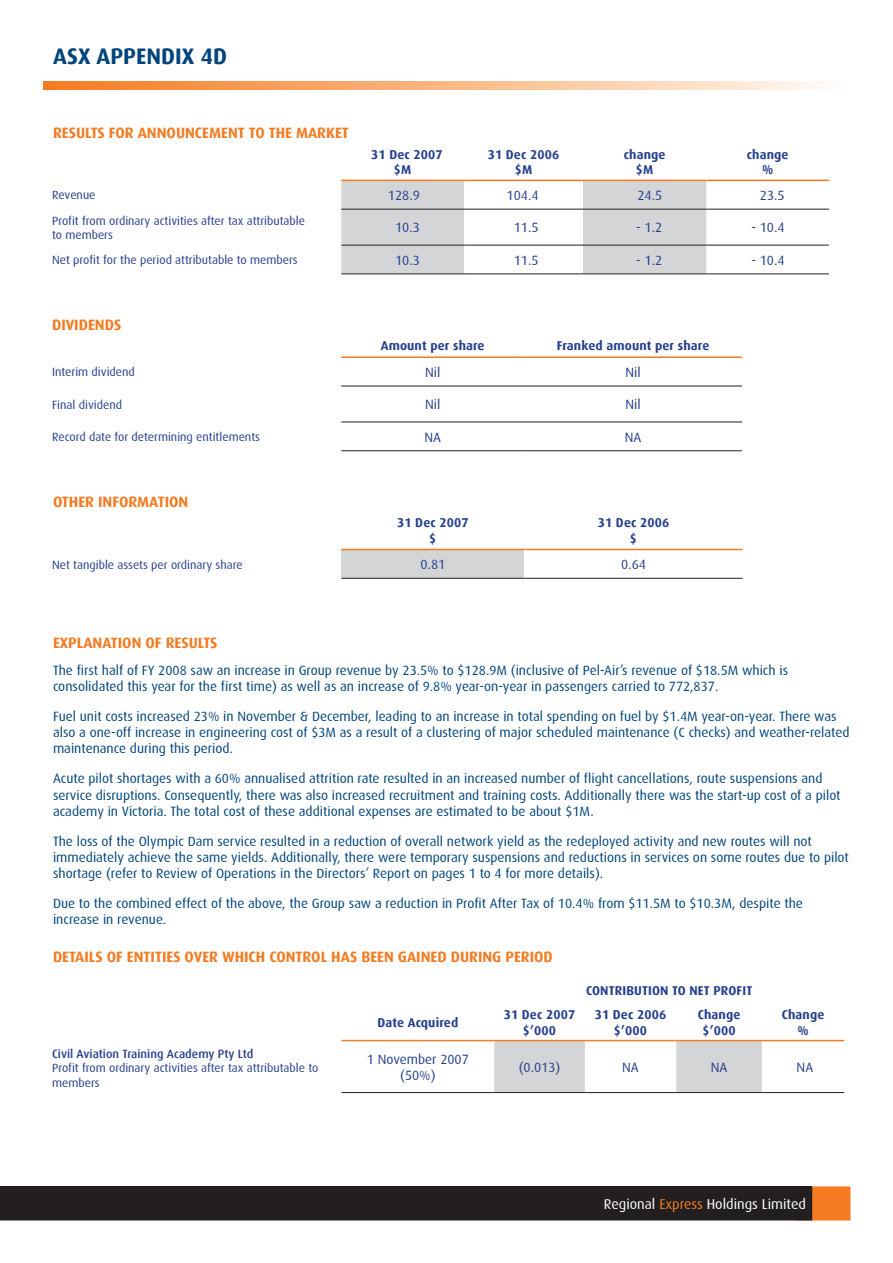
<style>
.page{position:relative;width:893px;height:1263px;background:#fff}
.page>*{position:absolute;margin:0;border:0;box-sizing:border-box;transform-origin:0 0}
.t1{font:700 22.5px "Dax";color:#00447b}
.t2{font:700 15px "Dax";color:#f47b21}
.t3{font:14.25px "Dax";color:#fff}
.t4{font:13.5px/16.2px "Dax";color:#00447b}
.t5{font:13.5px/16.2px "Dax";color:#253f8e;text-align:center}
.t6{font:700 12.75px/15.3px "Dax";letter-spacing:.01em;color:#253f8e;text-align:center}
.t7{font:12px/14.4px "Dax";color:#253f8e}
.t8{font:500 12px "Dax";color:#253f8e}
.s1{color:#f47b21}
</style>
<div class="page">
<div style="left:796px;top:1186px;width:54px;height:34px;background:#f47b21;border:1px solid #f47b21"></div>
<div style="left:0;top:1187px;width:812px;height:33px;background:#231f20"></div>
<div style="left:0;top:1186px;width:812px;height:34px;border:1px solid #231f20"></div>
<svg style="left:43px;top:82px;width:779px;height:7px;background:#f9b783"></svg>
<svg style="left:494px;top:1041px;width:268px;height:51px"></svg>
<hr style="left:585px;top:1040px;width:91px;height:1px;background:#f47b21">
<hr style="left:676px;top:1040px;width:86px;height:1px;background:#f47b21">
<hr style="left:762px;top:1040px;width:82px;height:1px;background:#f47b21">
<hr style="left:342px;top:1092px;width:152px;height:1px;background:#231f20">
<hr style="left:494px;top:1092px;width:91px;height:1px;background:#231f20">
<hr style="left:585px;top:1092px;width:91px;height:1px;background:#231f20">
<hr style="left:676px;top:1092px;width:86px;height:1px;background:#231f20">
<hr style="left:762px;top:1092px;width:82px;height:1px;background:#231f20">
<hr style="left:342px;top:1040px;width:152px;height:1px;background:#f47b21">
<hr style="left:494px;top:1040px;width:91px;height:1px;background:#f47b21">
<hr style="left:341px;top:386px;width:183px;height:1px;background:#231f20">
<hr style="left:524px;top:386px;width:218px;height:1px;background:#231f20">
<hr style="left:341px;top:422px;width:183px;height:1px;background:#231f20">
<hr style="left:524px;top:422px;width:218px;height:1px;background:#231f20">
<hr style="left:341px;top:450px;width:183px;height:1px;background:#231f20">
<hr style="left:524px;top:450px;width:218px;height:1px;background:#231f20">
<hr style="left:341px;top:356px;width:183px;height:2px;background:#f47b21">
<hr style="left:524px;top:356px;width:218px;height:2px;background:#f47b21">
<svg style="left:341px;top:181px;width:488px;height:92px"></svg>
<hr style="left:341px;top:180px;width:123px;height:1px;background:#f47b21">
<hr style="left:464px;top:180px;width:119px;height:1px;background:#f47b21">
<hr style="left:583px;top:180px;width:123px;height:1px;background:#f47b21">
<hr style="left:706px;top:180px;width:123px;height:1px;background:#f47b21">
<hr style="left:341px;top:209px;width:123px;height:1px;background:#231f20">
<hr style="left:464px;top:209px;width:119px;height:1px;background:#231f20">
<hr style="left:583px;top:209px;width:123px;height:1px;background:#231f20">
<hr style="left:706px;top:209px;width:123px;height:1px;background:#231f20">
<hr style="left:341px;top:245px;width:123px;height:1px;background:#231f20">
<hr style="left:464px;top:245px;width:119px;height:1px;background:#231f20">
<hr style="left:583px;top:245px;width:123px;height:1px;background:#231f20">
<hr style="left:706px;top:245px;width:123px;height:1px;background:#231f20">
<hr style="left:341px;top:273px;width:123px;height:1px;background:#231f20">
<hr style="left:464px;top:273px;width:119px;height:1px;background:#231f20">
<hr style="left:583px;top:273px;width:123px;height:1px;background:#231f20">
<hr style="left:706px;top:273px;width:123px;height:1px;background:#231f20">
<div style="left:341px;top:549px;width:183px;height:29px;background:#d4d5d7"></div>
<hr style="left:341px;top:549px;width:183px;height:1px;background:#f47b21">
<hr style="left:524px;top:549px;width:219px;height:1px;background:#f47b21">
<hr style="left:341px;top:578px;width:183px;height:1px;background:#231f20">
<hr style="left:524px;top:578px;width:219px;height:1px;background:#231f20">
<h1 class="t1" style="left:53px;top:44px;width:175px">ASX APPENDIX 4D</h1>
<p class="t2" style="left:53px;top:124px;width:17px">RESULTS</p>
<p class="t2" style="left:109px;top:124px;width:9px">FOR</p>
<p class="t2" style="left:138px;top:124px;width:10px">ANNOUNCE</p>
<p class="t2" style="left:209px;top:124px;width:21px">MENT</p>
<p class="t2" style="left:249px;top:124px;width:29px">TO THE</p>
<p class="t2" style="left:296px;top:124px;width:47px">MARKET</p>
<p class="t6" style="left:394px;top:147px;width:50px;text-align:left;text-indent:-23px">31 DEC 2007 $M</p>
<p class="t6" style="left:488px;top:147px;width:73px">31 DEC 2006 $M</p>
<p class="t6" style="left:624px;top:147px;width:43px">CHANGE $M</p>
<p class="t6" style="left:747px;top:147px;width:43px">CHANGE %</p>
<p class="t7" style="left:52px;top:188px;width:45px">Revenue</p>
<p class="t5" style="left:388px;top:187px;width:33px">128.9</p>
<p class="t5" style="left:507px;top:187px;width:33px">104.4</p>
<p class="t5" style="left:637px;top:187px;width:26px">24.5</p>
<p class="t5" style="left:760px;top:187px;width:26px">23.5</p>
<p class="t7" style="left:52px;top:213px;width:254px">Profit from ordinary activities after tax attributable to members</p>
<p class="t5" style="left:395px;top:220px;width:26px">10.3</p>
<p class="t5" style="left:514px;top:220px;width:26px">11.5</p>
<p class="t5" style="left:636px;top:220px;width:28px">- 1.2</p>
<p class="t5" style="left:751px;top:220px;width:35px">- 10.4</p>
<p class="t7" style="left:52px;top:253px;width:247px">Net profit for the period attributable to members</p>
<p class="t5" style="left:395px;top:252px;width:26px">10.3</p>
<p class="t5" style="left:514px;top:252px;width:26px">11.5</p>
<p class="t5" style="left:636px;top:252px;width:28px">- 1.2</p>
<p class="t5" style="left:751px;top:252px;width:35px">- 10.4</p>
<p class="t2" style="left:52px;top:316px;width:71px">DIVIDENDS</p>
<p class="t6" style="left:381px;top:338px;width:105px">AMOUNT PER SHARE</p>
<p class="t6" style="left:557px;top:338px;width:154px">FRANKED AMOUNT PER SHARE</p>
<p class="t7" style="left:52px;top:365px;width:84px">Interim dividend</p>
<p class="t5" style="left:425px;top:364px;width:17px">Nil</p>
<p class="t5" style="left:625px;top:364px;width:17px">Nil</p>
<p class="t7" style="left:52px;top:397px;width:71px">Final dividend</p>
<p class="t5" style="left:425px;top:397px;width:17px">Nil</p>
<p class="t5" style="left:625px;top:397px;width:17px">Nil</p>
<p class="t7" style="left:52px;top:430px;width:209px">Record date for determining entitlements</p>
<p class="t5" style="left:424px;top:429px;width:18px">NA</p>
<p class="t5" style="left:625px;top:429px;width:18px">NA</p>
<p class="t2" style="left:53px;top:493px;width:137px">OTHER INFORMATION</p>
<p class="t6" style="left:397px;top:515px;width:73px">31 DEC 2007 $</p>
<p class="t6" style="left:598px;top:515px;width:73px">31 DEC 2006 $</p>
<p class="t7" style="left:52px;top:557px;width:192px">Net tangible assets per ordinary share</p>
<p class="t5" style="left:420px;top:556px;width:26px">0.81</p>
<p class="t5" style="left:621px;top:556px;width:26px">0.64</p>
<p class="t2" style="left:53px;top:634px;width:16px">EXPLANATION</p>
<p class="t2" style="left:145px;top:634px;width:29px">OF RESULTS</p>
<p class="t4" style="left:53px;top:662px;width:737px">The first half of FY 2008 saw an increase in Group revenue by 23.5% to $128.9M (inclusive of Pel-Air’s revenue of $18.5M which is consolidated this year for the first time) as well as an increase of 9.8% year-on-year in passengers carried to 772,837.</p>
<p class="t4" style="left:53px;top:708px;width:798px">Fuel unit costs increased 23% in November &amp; December, leading to an increase in total spending on fuel by $1.4M year-on-year. There was also a one-off increase in engineering cost of $3M as a result of a clustering of major scheduled maintenance (C checks) and weather-related maintenance during this period.</p>
<p class="t4" style="left:53px;top:771px;width:789px">Acute pilot shortages with a 60% annualised attrition rate resulted in an increased number of flight cancellations, route suspensions and service disruptions. Consequently, there was also increased recruitment and training costs. Additionally there was the start-up cost of a pilot academy in Victoria. The total cost of these additional expenses are estimated to be about $1M.</p>
<p class="t4" style="left:53px;top:833px;width:797px">The loss of the Olympic Dam service resulted in a reduction of overall network yield as the redeployed activity and new routes will not immediately achieve the same yields. Additionally, there were temporary suspensions and reductions in services on some routes due to pilot shortage (refer to Review of Operations in the Directors’ Report on pages 1 to 4 for more details).</p>
<p class="t4" style="left:53px;top:895px;width:751px">Due to the combined effect of the above, the Group saw a reduction in Profit After Tax of 10.4% from $11.5M to $10.3M, despite the increase in revenue.</p>
<p class="t2" style="left:53px;top:949px;width:17px">DETAILS</p>
<p class="t2" style="left:107px;top:949px;width:28px">OF ENTITIES</p>
<p class="t2" style="left:185px;top:949px;width:59px">OVER WHICH</p>
<p class="t2" style="left:269px;top:949px;width:10px">CONTROL</p>
<p class="t2" style="left:331px;top:949px;width:10px">HAS</p>
<p class="t2" style="left:361px;top:949px;width:9px">BEEN</p>
<p class="t2" style="left:398px;top:949px;width:18px">GAINED</p>
<p class="t2" style="left:451px;top:949px;width:9px">DURIN</p>
<p class="t2" style="left:492px;top:949px;width:22px">G PERIOD</p>
<p class="t6" style="left:586px;top:982px;width:168px">CONTRIBUTION TO NET PROFIT</p>
<p class="t6" style="left:377px;top:1015px;width:82px">DATE ACQUIRED</p>
<p class="t6" style="left:504px;top:1007px;width:73px">31 DEC 2007 $’000</p>
<p class="t6" style="left:595px;top:1007px;width:73px">31 DEC 2006 $’000</p>
<p class="t6" style="left:698px;top:1007px;width:44px">CHANGE $’000</p>
<p class="t6" style="left:782px;top:1007px;width:44px">CHANGE %</p>
<p class="t8" style="left:52px;top:1047px;width:203px">Civil Aviation Training Academy Pty Ltd</p>
<p class="t7" style="left:52px;top:1061px;width:268px">Profit from ordinary activities after tax attributable to members</p>
<p class="t5" style="left:367px;top:1051px;width:103px">1 November 2007 (50%)</p>
<p class="t5" style="left:519px;top:1059px;width:43px">(0.013)</p>
<p class="t5" style="left:622px;top:1059px;width:18px">NA</p>
<p class="t5" style="left:711px;top:1059px;width:18px">NA</p>
<p class="t5" style="left:797px;top:1059px;width:18px">NA</p>
<p class="t3" style="left:604px;top:1196px;width:204px">Regional <span class="s1">Express</span> Holdings Limited</p>
</div>
